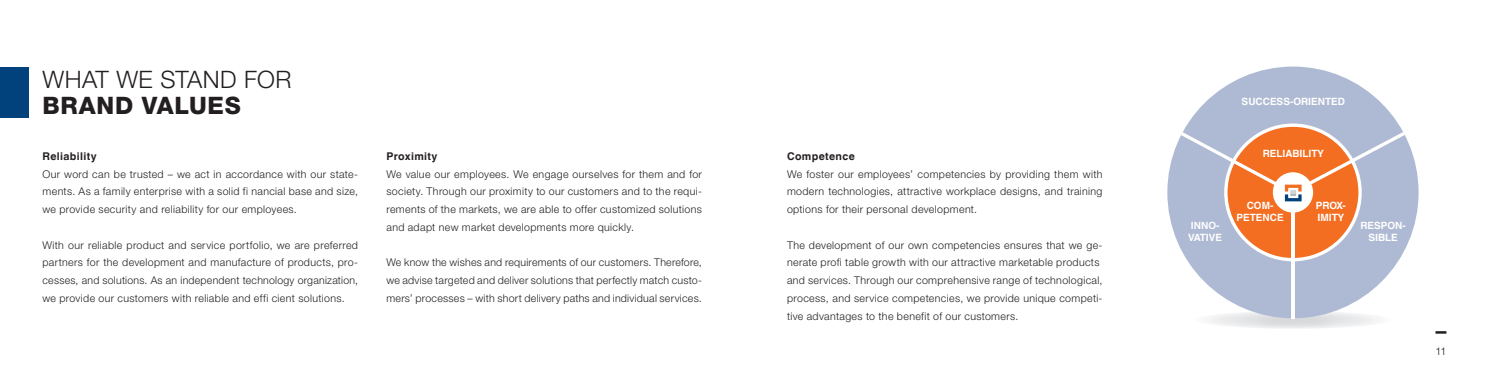
<style>
.page{position:relative;width:1489px;height:373px;background:#fff}
.page>*{position:absolute;margin:0;border:0;box-sizing:border-box;transform-origin:0 0}
.LÄPPLE_CD_Headline{font:300 24px "Helvetica Neue LT Pro";letter-spacing:.015em;color:#231f20}
.LÄPPLE_CD_Headline-2{font:800 24px "Helvetica Neue LT Pro";letter-spacing:.025em;color:#231f20}
.Fliesstext_Headline{font:300 10.62px/17.8px "Helvetica Neue LT Pro";letter-spacing:.03em;color:#231f20;text-align:justify}
.Fliesstext_Headline-2{font:700 10.62px "Helvetica World";letter-spacing:.035em;color:#231f20}
.t1{font:700 10px/12px "Helvetica World";color:#fff;text-align:center}
</style>
<div class="page">
<div style="left:0;top:67px;width:28px;height:50px;background:#01427c"></div>
<img style="left:1207px;top:310px;width:172px;height:18px">
<div style="left:1167px;top:66px;width:251px;height:251px;background:#aeb9d3;border-radius:50%"></div>
<svg style="left:1290px;top:261px;width:4px;height:56px"></svg>
<svg style="left:1180px;top:123px;width:224px;height:138px"></svg>
<svg style="left:1435px;top:331px;width:11px;height:2px"></svg>
<p class="LÄPPLE_CD_Headline" style="left:43px;top:65px;width:250px">WHAT WE STAND FOR</p>
<p class="LÄPPLE_CD_Headline-2" style="left:43px;top:90px;width:200px">BRAND VALUES</p>
<p class="Fliesstext_Headline-2" style="left:43px;top:150px;width:56px">Reliability</p>
<p class="Fliesstext_Headline" style="left:43px;top:164px;width:317px">Our word can be trusted – we act in accordance with our state&shy;ments. As a family enterprise with a solid fi nancial base and size, we provide security and reliability for our employees.</p>
<p class="Fliesstext_Headline" style="left:43px;top:235px;width:317px">With our reliable product and service portfolio, we are preferred partners for the development and manufacture of products, pro&shy;cesses, and solutions. As an independent technology organization, we provide our customers with reliable and effi cient solutions.</p>
<p class="Fliesstext_Headline-2" style="left:386px;top:150px;width:53px">Proximity</p>
<p class="Fliesstext_Headline" style="left:386px;top:164px;width:317px">We value our employees. We engage ourselves for them and for society. Through our proximity to our customers and to the requi&shy;rements of the markets, we are able to offer customized solutions and adapt new market developments more quickly.</p>
<p class="Fliesstext_Headline" style="left:386px;top:253px;width:317px">We know the wishes and requirements of our customers. Therefore, we advise targeted and deliver solutions that perfectly match custo&shy;mers’ processes – with short delivery paths and individual services.</p>
<p class="Fliesstext_Headline-2" style="left:787px;top:150px;width:69px">Competence</p>
<p class="Fliesstext_Headline" style="left:787px;top:164px;width:317px">We foster our employees’ competencies by providing them with modern technologies, attractive workplace designs, and training options for their personal development.</p>
<p class="Fliesstext_Headline" style="left:787px;top:235px;width:317px">The development of our own competencies ensures that we ge&shy;nerate profi table growth with our attractive marketable products</p>
<p class="Fliesstext_Headline" style="left:787px;top:271px;width:317px">and services. Through our comprehensive range of technological, process, and service competencies, we provide unique competi&shy;tive advantages to the benefit of our customers.</p>
<p class="t1" style="left:1241px;top:95px;width:105px">SUCCESS-ORIENTED</p>
<p class="t1" style="left:1262px;top:147px;width:63px">RELIABILITY</p>
<p class="t1" style="left:1187px;top:219px;width:36px;text-align:left">INNO-<br>VATIVE</p>
<p class="t1" style="left:1236px;top:199px;width:49px">COM-<br>PETENCE</p>
<p class="t1" style="left:1315px;top:199px;width:32px;text-align:left">PROX-<br>IMITY</p>
<p class="t1" style="left:1360px;top:219px;width:47px">RESPON-<br>SIBLE</p>
<p class="Fliesstext_Headline" style="left:1435px;top:341px;width:12px">11</p>
</div>
